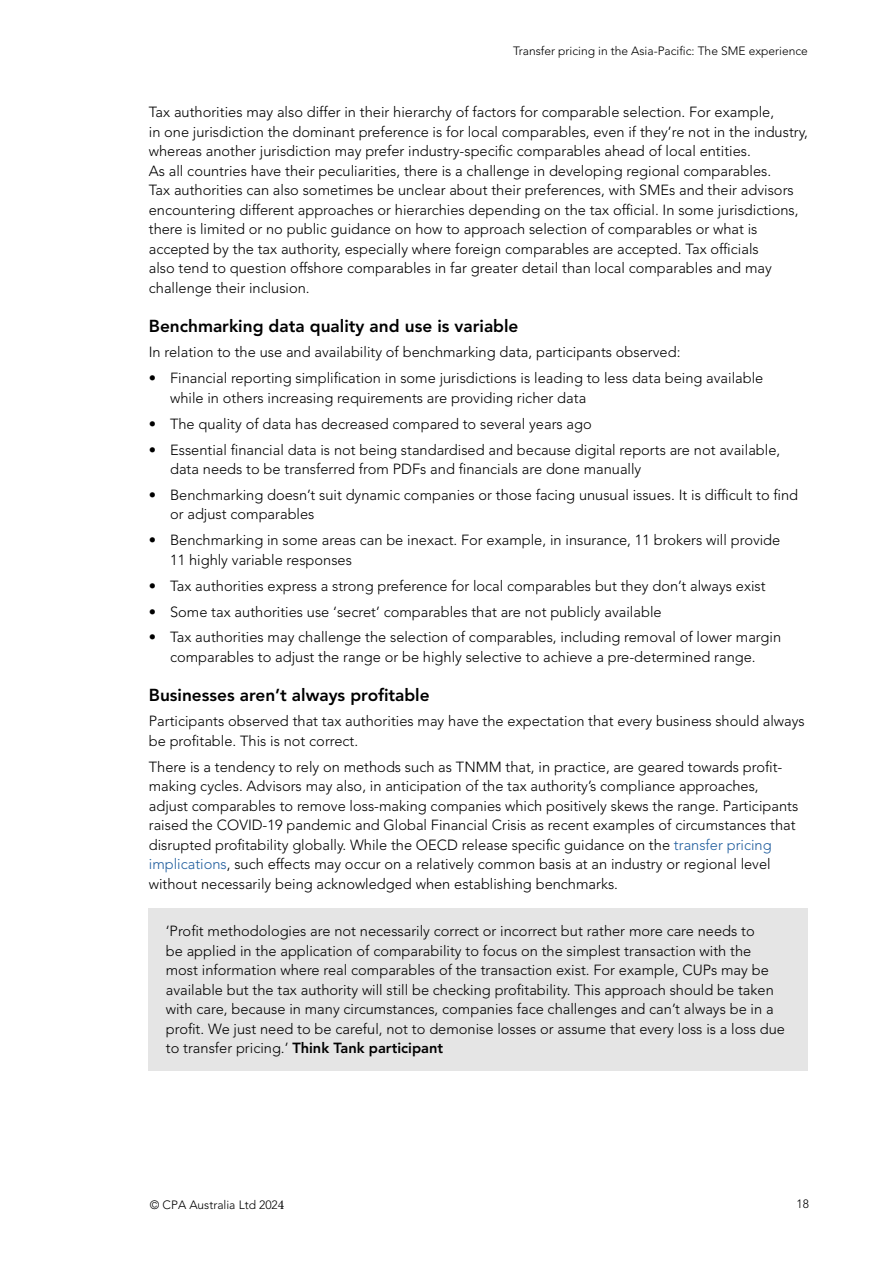
<style>
.page{position:relative;width:893px;height:1263px;background:#fff}
.page>*{position:absolute;margin:0;border:0;box-sizing:border-box;transform-origin:0 0}
.B_head{font:800 17.25px "Avenir LT Std";color:#000}
.body_text{font:300 14.7px/19.5px "Avenir LT Std";color:#000}
.list_1{font:300 14.7px/19.5px "Avenir LT Std";color:#000}
.t1{font:300 12px "Avenir LT Std";color:#000}
.s1{color:#215e9e}
.s2{font-weight:800}
</style>
<div class="page">
<div style="left:149px;top:908px;width:659px;height:162px;background:#e5e5e5"></div>
<p class="t1" style="left:513px;top:43px;width:296px">Transfer pricing in the Asia-Pacific: The SME experience</p>
<p class="body_text" style="left:149px;top:103px;width:661px">Tax authorities may also differ in their hierarchy of factors for comparable selection. For example,<br>in one jurisdiction the dominant preference is for local comparables, even if they’re not in the industry, whereas another jurisdiction may prefer industry-specific comparables ahead of local entities.<br>As all countries have their peculiarities, there is a challenge in developing regional comparables.<br>Tax authorities can also sometimes be unclear about their preferences, with SMEs and their advisors encountering different approaches or hierarchies depending on the tax official. In some jurisdictions, there is limited or no public guidance on how to approach selection of comparables or what is accepted by the tax authority, especially where foreign comparables are accepted. Tax officials<br>also tend to question offshore comparables in far greater detail than local comparables and may challenge their inclusion.</p>
<p class="B_head" style="left:149px;top:315px;width:371px">Benchmarking data quality and use is variable</p>
<p class="body_text" style="left:149px;top:343px;width:533px">In relation to the use and availability of benchmarking data, participants observed:</p>
<p class="list_1" style="left:170px;top:368px;width:595px;text-indent:-21px">• Financial reporting simplification in some jurisdictions is leading to less data being available while in others increasing requirements are providing richer data</p>
<p class="list_1" style="left:149px;top:414px;width:444px">• The quality of data has decreased compared to several years ago</p>
<p class="list_1" style="left:170px;top:440px;width:612px;text-indent:-21px">• Essential financial data is not being standardised and because digital reports are not available, data needs to be transferred from PDFs and financials are done manually</p>
<p class="list_1" style="left:170px;top:485px;width:630px;text-indent:-21px">• Benchmarking doesn’t suit dynamic companies or those facing unusual issues. It is difficult to find or adjust comparables</p>
<p class="list_1" style="left:170px;top:530px;width:612px;text-indent:-21px">• Benchmarking in some areas can be inexact. For example, in insurance, 11 brokers will provide<br>11 highly variable responses</p>
<p class="list_1" style="left:149px;top:576px;width:618px">• Tax authorities express a strong preference for local comparables but they don’t always exist</p>
<p class="list_1" style="left:149px;top:602px;width:514px">• Some tax authorities use ‘secret’ comparables that are not publicly available</p>
<p class="list_1" style="left:149px;top:628px;width:634px;text-align:center">• Tax authorities may challenge the selection of comparables, including removal of lower margin comparables to adjust the range or be highly selective to achieve a pre-determined range.</p>
<p class="B_head" style="left:149px;top:684px;width:282px">Businesses aren’t always profitable</p>
<p class="body_text" style="left:149px;top:712px;width:657px">Participants observed that tax authorities may have the expectation that every business should always be profitable. This is not correct.</p>
<p class="body_text" style="left:149px;top:757px;width:651px">There is a tendency to rely on methods such as TNMM that, in practice, are geared towards profit&shy;making cycles. Advisors may also, in anticipation of the tax authority’s compliance approaches, adjust comparables to remove loss-making companies which positively skews the range. Participants raised the COVID-19 pandemic and Global Financial Crisis as recent examples of circumstances that disrupted profitability globally. While the OECD release specific guidance on the <span class="s1">transfer pricing implications</span>, such effects may occur on a relatively common basis at an industry or regional level without necessarily being acknowledged when establishing benchmarks.</p>
<p class="body_text" style="left:166px;top:921px;width:621px">‘Profit methodologies are not necessarily correct or incorrect but rather more care needs to<br>be applied in the application of comparability to focus on the simplest transaction with the most information where real comparables of the transaction exist. For example, CUPs may be available but the tax authority will still be checking profitability. This approach should be taken with care, because in many circumstances, companies face challenges and can’t always be in a profit. We just need to be careful, not to demonise losses or assume that every loss is a loss due to transfer pricing.’ <span class="s2">Think Tank participant</span></p>
<p class="t1" style="left:796px;top:1197px;width:14px">18</p>
</div>
